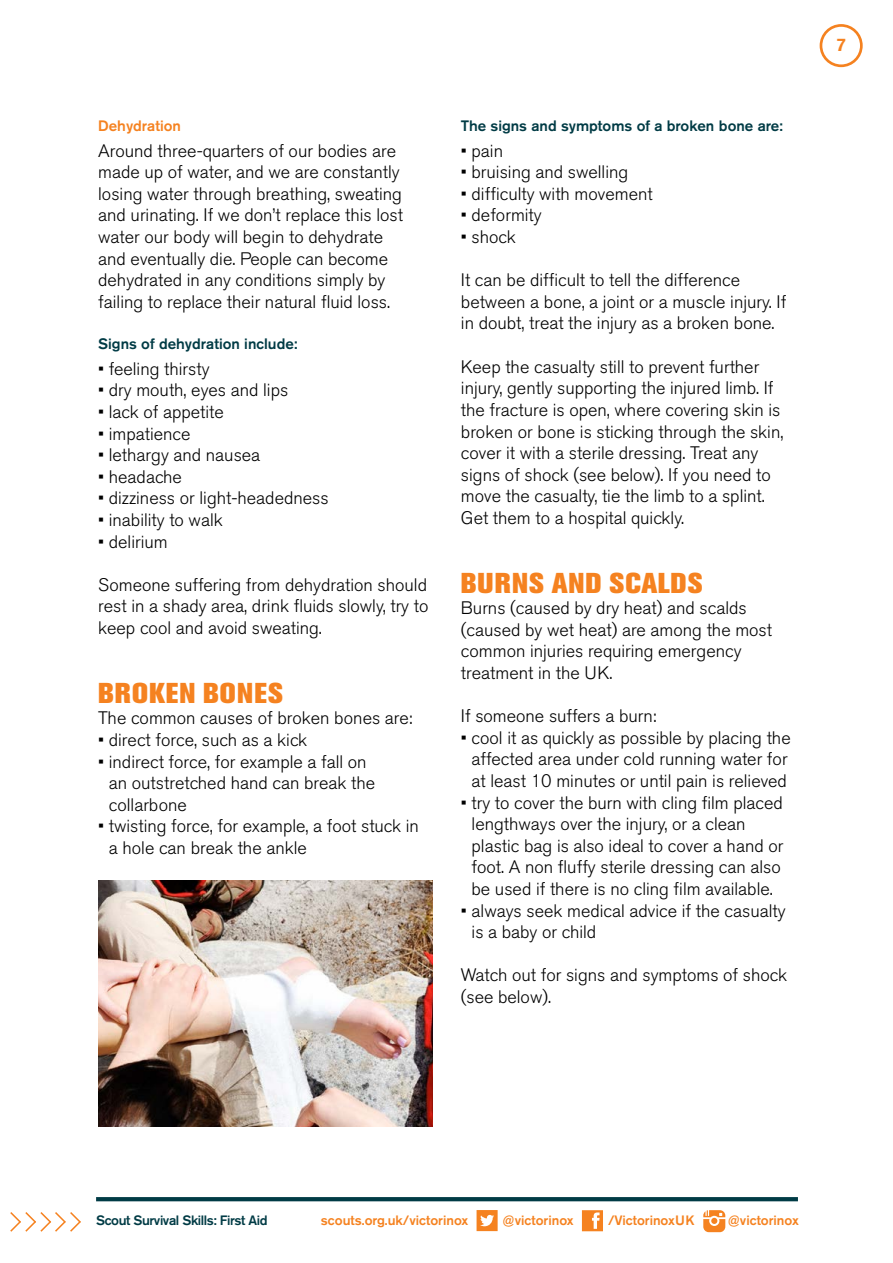
<style>
.page{position:relative;width:893px;height:1263px;background:#fff}
.page>*{position:absolute;margin:0;border:0;box-sizing:border-box;transform-origin:0 0}
.t1{font:800 28.5px "Akzidenz Grotesk BE";letter-spacing:.04em;color:#f58220}
.t2{font:300 18px/21.6px "Akzidenz Grotesk BE";color:#000}
.t3{font:500 18px "Akzidenz Grotesk BE";color:#f58220}
.t4{font:500 15px "Akzidenz Grotesk BE";color:#003b45}
.t5{font:500 15px "Akzidenz Grotesk BE";color:#f58220}
.t6{font:500 13.5px "Akzidenz Grotesk BE";color:#f58220}
.t7{font:500 13.5px "Akzidenz Grotesk BE";letter-spacing:-.03em;color:#003b45}
</style>
<div class="page">
<div style="left:820px;top:24px;width:43px;height:43px;border:3px solid #f58220;border-radius:50%"></div>
<svg style="left:10px;top:1212px;width:71px;height:20px"></svg>
<svg style="left:96px;top:1197px;width:702px;height:4px;background:#053e48"></svg>
<svg style="left:477px;top:1210px;width:21px;height:21px"></svg>
<svg style="left:582px;top:1210px;width:21px;height:21px"></svg>
<svg style="left:703px;top:1210px;width:22px;height:22px"></svg>
<img style="left:98px;top:881px;width:334px;height:246px">
<p class="t5" style="left:98px;top:116px;width:84px">Dehydration</p>
<p class="t2" style="left:98px;top:140px;width:306px">Around three-quarters of our bodies are made up of water, and we are constantly losing water through breathing, sweating and urinating. If we don’t replace this lost water our body will begin to dehydrate and eventually die. People can become dehydrated in any conditions simply by failing to replace their natural fluid loss.</p>
<p class="t4" style="left:98px;top:335px;width:201px">Signs of dehydration include:</p>
<p class="t2" style="left:98px;top:358px;width:113px">• feeling thirsty</p>
<p class="t2" style="left:98px;top:380px;width:192px">• dry mouth, eyes and lips</p>
<p class="t2" style="left:98px;top:401px;width:127px">• lack of appetite</p>
<p class="t2" style="left:98px;top:423px;width:94px">• impatience</p>
<p class="t2" style="left:98px;top:445px;width:164px">• lethargy and nausea</p>
<p class="t2" style="left:98px;top:466px;width:85px">• headache</p>
<p class="t2" style="left:98px;top:488px;width:232px">• dizziness or light-headedness</p>
<p class="t2" style="left:98px;top:509px;width:126px">• inability to walk</p>
<p class="t2" style="left:98px;top:531px;width:71px">• delirium</p>
<p class="t2" style="left:98px;top:574px;width:332px;text-align:justify">Someone suffering from dehydration should rest in a shady area, drink fluids slowly, try to keep cool and avoid sweating.</p>
<h1 class="t1" style="left:98px;top:676px;width:186px">BROKEN BONES</h1>
<p class="t2" style="left:98px;top:708px;width:316px">The common causes of broken bones are:</p>
<p class="t2" style="left:98px;top:729px;width:211px">• direct force, such as a kick</p>
<p class="t2" style="left:109px;top:751px;width:268px;text-indent:-11px">• indirect force, for example a fall on an outstretched hand can break the collarbone</p>
<p class="t2" style="left:109px;top:816px;width:312px;text-indent:-11px">• twisting force, for example, a foot stuck in a hole can break the ankle</p>
<p class="t4" style="left:461px;top:116px;width:324px">The signs and symptoms of a broken bone are:</p>
<p class="t2" style="left:461px;top:140px;width:44px">• pain</p>
<p class="t2" style="left:461px;top:162px;width:169px">• bruising and swelling</p>
<p class="t2" style="left:461px;top:183px;width:193px">• difficulty with movement</p>
<p class="t2" style="left:461px;top:205px;width:82px">• deformity</p>
<p class="t2" style="left:461px;top:226px;width:56px">• shock</p>
<p class="t2" style="left:461px;top:270px;width:327px">It can be difficult to tell the difference between a bone, a joint or a muscle injury. If in doubt, treat the injury as a broken bone.</p>
<p class="t2" style="left:461px;top:356px;width:324px">Keep the casualty still to prevent further injury, gently supporting the injured limb. If the fracture is open, where covering skin is broken or bone is sticking through the skin, cover it with a sterile dressing. Treat any signs of shock (see below). If you need to move the casualty, tie the limb to a splint.<br>Get them to a hospital quickly.</p>
<h1 class="t1" style="left:461px;top:566px;width:243px">BURNS AND SCALDS</h1>
<p class="t2" style="left:461px;top:597px;width:313px">Burns (caused by dry heat) and scalds (caused by wet heat) are among the most common injuries requiring emergency treatment in the UK.</p>
<p class="t2" style="left:461px;top:705px;width:197px">If someone suffers a burn:</p>
<p class="t2" style="left:461px;top:727px;width:331px;text-align:center">• cool it as quickly as possible by placing the affected area under cold running water for at least 10 minutes or until pain is relieved</p>
<p class="t2" style="left:472px;top:792px;width:313px;text-indent:-11px">• try to cover the burn with cling film placed lengthways over the injury, or a clean plastic bag is also ideal to cover a hand or foot. A non fluffy sterile dressing can also be used if there is no cling film available.</p>
<p class="t2" style="left:472px;top:900px;width:315px;text-indent:-11px">• always seek medical advice if the casualty is a baby or child</p>
<p class="t2" style="left:461px;top:965px;width:328px">Watch out for signs and symptoms of shock (see below).</p>
<p class="t3" style="left:836px;top:34px;width:12px">7</p>
<p class="t7" style="left:96px;top:1212px;width:173px">Scout Survival Skills: First Aid</p>
<p class="t6" style="left:321px;top:1212px;width:149px">scouts.org.uk/victorinox</p>
<p class="t6" style="left:503px;top:1212px;width:73px">@victorinox</p>
<p class="t6" style="left:608px;top:1212px;width:88px">/VictorinoxUK</p>
<p class="t6" style="left:728px;top:1212px;width:73px">@victorinox</p>
</div>
